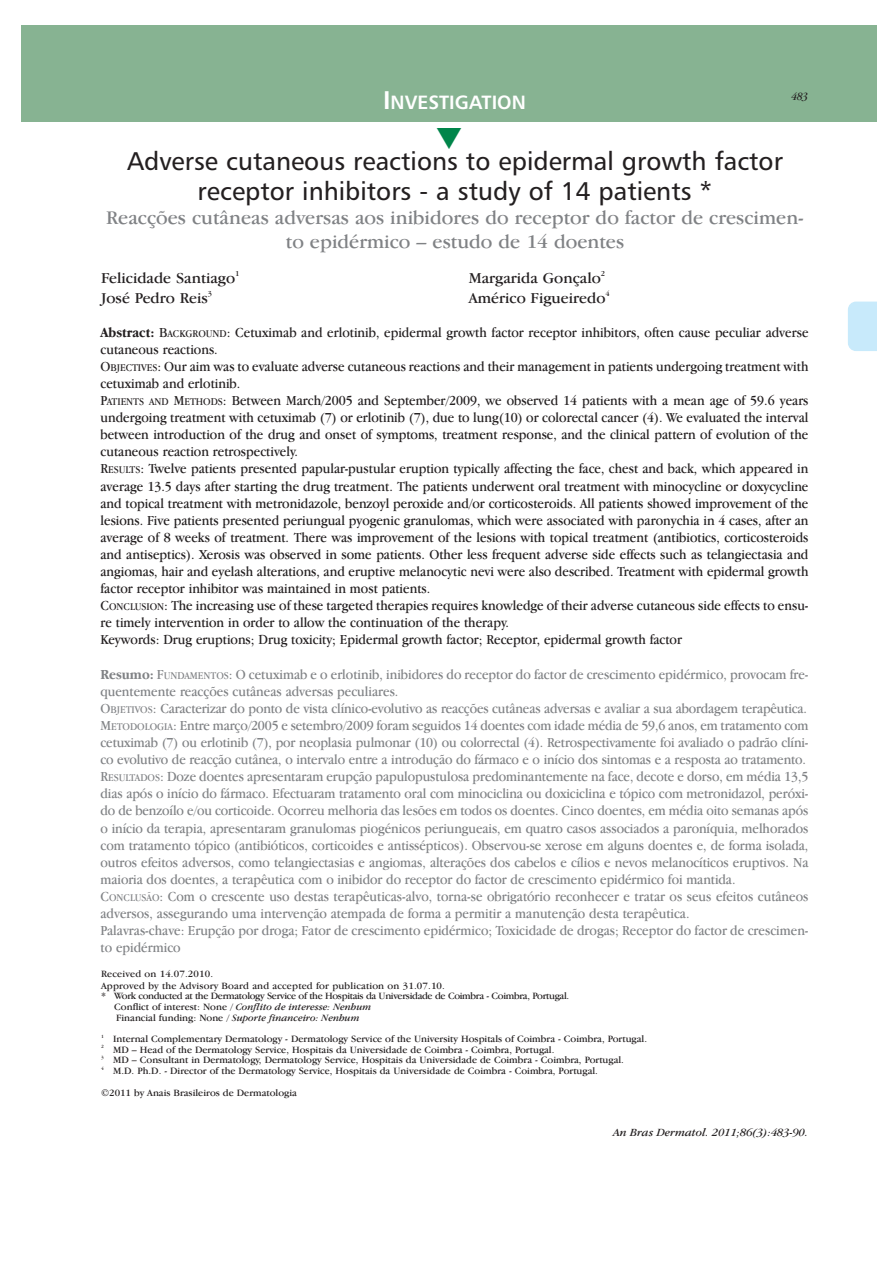
<style>
.page{position:relative;width:893px;height:1263px;background:#fff}
.page>*{position:absolute;margin:0;border:0;box-sizing:border-box;transform-origin:0 0}
.t1{font:25.65px/30px "Humanist 777 BT Roman B";color:#231f20;text-align:center}
.t2{font:19.95px/24.3px "Garamond IT Cby BT";color:#808285;text-align:center}
.t3{font:19.2px "Humanist 777 BT Bold B";color:#fff}
.t4{font:15.6px "Garamond IT Cby BT";color:#231f20}
.t5{font:14.25px/17.1px "Garamond IT Cby BT";color:#231f20;scale:.9 1}
.t6{font:14.25px/17.1px "Garamond IT Cby BT";letter-spacing:-.005em;color:#808285;scale:.9 1}
.t7{font:italic 11.4px "Garamond IT Cby BT";color:#231f20}
.t8{font:italic 11.4px "Garamond IT Cby BT";color:#231f20;scale:.9 1}
.t9{font:10.05px/12px "Garamond IT Cby BT";color:#231f20}
.t10{font:10.05px/10.6px "Garamond IT Cby BT";letter-spacing:-.035em;color:#231f20}
.t11{font:7.8px "Garamond IT Cby BT";color:#231f20}
.t12{font:4.95px "Garamond IT Cby BT";color:#231f20}
.s1{font-size:25.65px}
.s2{font-weight:700}
.s3{font-size:10.65px}
.s4{font-style:italic}
</style>
<div class="page">
<div style="left:21px;top:25px;width:855px;height:96px;background:#87b392"></div>
<svg style="left:848px;top:302px;width:28px;height:49px"></svg>
<h3 class="t3" style="left:383px;top:95px;width:144px"><span class="s1">I</span>NVESTIGATION</h3>
<p class="t8" style="left:791px;top:92px;width:20px">483</p>
<h1 class="t1" style="left:127px;top:148px;width:657px">Adverse cutaneous reactions to epidermal growth factor receptor inhibitors - a study of 14 patients *</h1>
<h2 class="t2" style="left:106px;top:207px;width:699px">Reacções cutâneas adversas aos inibidores do receptor do factor de crescimen&shy;to epidérmico – estudo de 14 doentes</h2>
<p class="t4" style="left:101px;top:272px;width:136px">Felicidade Santiago</p>
<p class="t11" style="left:235px;top:270px;width:6px">1</p>
<p class="t4" style="left:469px;top:272px;width:134px">Margarida Gonçalo</p>
<p class="t11" style="left:601px;top:270px;width:6px">2</p>
<p class="t4" style="left:101px;top:292px;width:108px">José Pedro Reis</p>
<p class="t11" style="left:208px;top:290px;width:6px">3</p>
<p class="t4" style="left:469px;top:292px;width:138px">Américo Figueiredo</p>
<p class="t11" style="left:605px;top:290px;width:6px">4</p>
<p class="t5" style="left:101px;top:325px;width:788px"><span class="s2">Abstract:</span> B<span class="s3">ACKGROUND</span>: Cetuximab and erlotinib, epidermal growth factor receptor inhibitors, often cause peculiar adverse cutaneous reactions.<br>O<span class="s3">BJECTIVES</span>: Our aim was to evaluate adverse cutaneous reactions and their management in patients undergoing treatment with cetuximab and erlotinib.<br>P<span class="s3">ATIENTS AND</span> M<span class="s3">ETHODS</span>: Between March/2005 and September/2009, we observed 14 patients with a mean age of 59.6 years undergoing treatment with cetuximab (7) or erlotinib (7), due to lung(10) or colorectal cancer (4). We evaluated the interval between introduction of the drug and onset of symptoms, treatment response, and the clinical pattern of evolution of the cutaneous reaction retrospectively.<br>R<span class="s3">ESULTS</span>: Twelve patients presented papular-pustular eruption typically affecting the face, chest and back, which appeared in average 13.5 days after starting the drug treatment. The patients underwent oral treatment with minocycline or doxycycline and topical treatment with metronidazole, benzoyl peroxide and/or corticosteroids. All patients showed improvement of the lesions. Five patients presented periungual pyogenic granulomas, which were associated with paronychia in 4 cases, after an average of 8 weeks of treatment. There was improvement of the lesions with topical treatment (antibiotics, corticosteroids and antiseptics). Xerosis was observed in some patients. Other less frequent adverse side effects such as telangiectasia and angiomas, hair and eyelash alterations, and eruptive melanocytic nevi were also described. Treatment with epidermal growth factor receptor inhibitor was maintained in most patients.<br>C<span class="s3">ONCLUSION</span>: The increasing use of these targeted therapies requires knowledge of their adverse cutaneous side effects to ensu&shy;re timely intervention in order to allow the continuation of the therapy.<br>Keywords: Drug eruptions; Drug toxicity; Epidermal growth factor; Receptor, epidermal growth factor</p>
<p class="t6" style="left:101px;top:667px;width:788px"><span class="s2">Resumo:</span> F<span class="s3">UNDAMENTOS</span>: O cetuximab e o erlotinib, inibidores do receptor do factor de crescimento epidérmico, provocam fre&shy;quentemente reacções cutâneas adversas peculiares.<br>O<span class="s3">BJETIVOS</span>: Caracterizar do ponto de vista clínico-evolutivo as reacções cutâneas adversas e avaliar a sua abordagem terapêutica.<br>M<span class="s3">ETODOLOGIA</span>: Entre março/2005 e setembro/2009 foram seguidos 14 doentes com idade média de 59,6 anos, em tratamento com cetuximab (7) ou erlotinib (7), por neoplasia pulmonar (10) ou colorrectal (4). Retrospectivamente foi avaliado o padrão clíni&shy;co evolutivo de reacção cutânea, o intervalo entre a introdução do fármaco e o início dos sintomas e a resposta ao tratamento.<br>R<span class="s3">ESULTADOS</span>: Doze doentes apresentaram erupção papulopustulosa predominantemente na face, decote e dorso, em média 13,5 dias após o início do fármaco. Efectuaram tratamento oral com minociclina ou doxiciclina e tópico com metronidazol, peróxi&shy;do de benzoílo e/ou corticoide. Ocorreu melhoria das lesões em todos os doentes. Cinco doentes, em média oito semanas após o início da terapia, apresentaram granulomas piogénicos periungueais, em quatro casos associados a paroníquia, melhorados com tratamento tópico (antibióticos, corticoides e antissépticos). Observou-se xerose em alguns doentes e, de forma isolada, outros efeitos adversos, como telangiectasias e angiomas, alterações dos cabelos e cílios e nevos melanocíticos eruptivos. Na maioria dos doentes, a terapêutica com o inibidor do receptor do factor de crescimento epidérmico foi mantida.<br>C<span class="s3">ONCLUSÃO</span>: Com o crescente uso destas terapêuticas-alvo, torna-se obrigatório reconhecer e tratar os seus efeitos cutâneos adversos, assegurando uma intervenção atempada de forma a permitir a manutenção desta terapêutica.<br>Palavras-chave: Erupção por droga; Fator de crescimento epidérmico; Toxicidade de drogas; Receptor do factor de crescimen&shy;to epidérmico</p>
<p class="t9" style="left:101px;top:968px;width:345px">Received on 14.07.2010.<br>Approved by the Advisory Board and accepted for publication on 31.07.10.</p>
<p class="t10" style="left:114px;top:992px;width:456px;text-indent:-13px">* Work conducted at the Dermatology Service of the Hospitais da Universidade de Coimbra - Coimbra, Portugal.<br>Conflict of interest: None / <span class="s4">Conflito de interesse: Nenhum<br></span>Financial funding: None / <span class="s4">Suporte financeiro: Nenhum</span></p>
<p class="t12" style="left:101px;top:1034px;width:4px">1</p>
<p class="t9" style="left:113px;top:1034px;width:535px">Internal Complementary Dermatology - Dermatology Service of the University Hospitals of Coimbra - Coimbra, Portugal.</p>
<p class="t12" style="left:101px;top:1045px;width:4px">2</p>
<p class="t9" style="left:113px;top:1044px;width:443px">MD – Head of the Dermatology Service, Hospitais da Universidade de Coimbra - Coimbra, Portugal.</p>
<p class="t12" style="left:101px;top:1055px;width:4px">3</p>
<p class="t9" style="left:113px;top:1055px;width:512px">MD – Consultant in Dermatology, Dermatology Service, Hospitais da Universidade de Coimbra - Coimbra, Portugal.</p>
<p class="t12" style="left:101px;top:1066px;width:4px">4</p>
<p class="t9" style="left:101px;top:1061px;width:498px;line-height:21.5px;text-indent:12px">M.D. Ph.D. - Director of the Dermatology Service, Hospitais da Universidade de Coimbra - Coimbra, Portugal. ©2011 by Anais Brasileiros de Dermatologia</p>
<p class="t7" style="left:613px;top:1128px;width:196px">An Bras Dermatol. 2011;86(3):483-90.</p>
</div>
